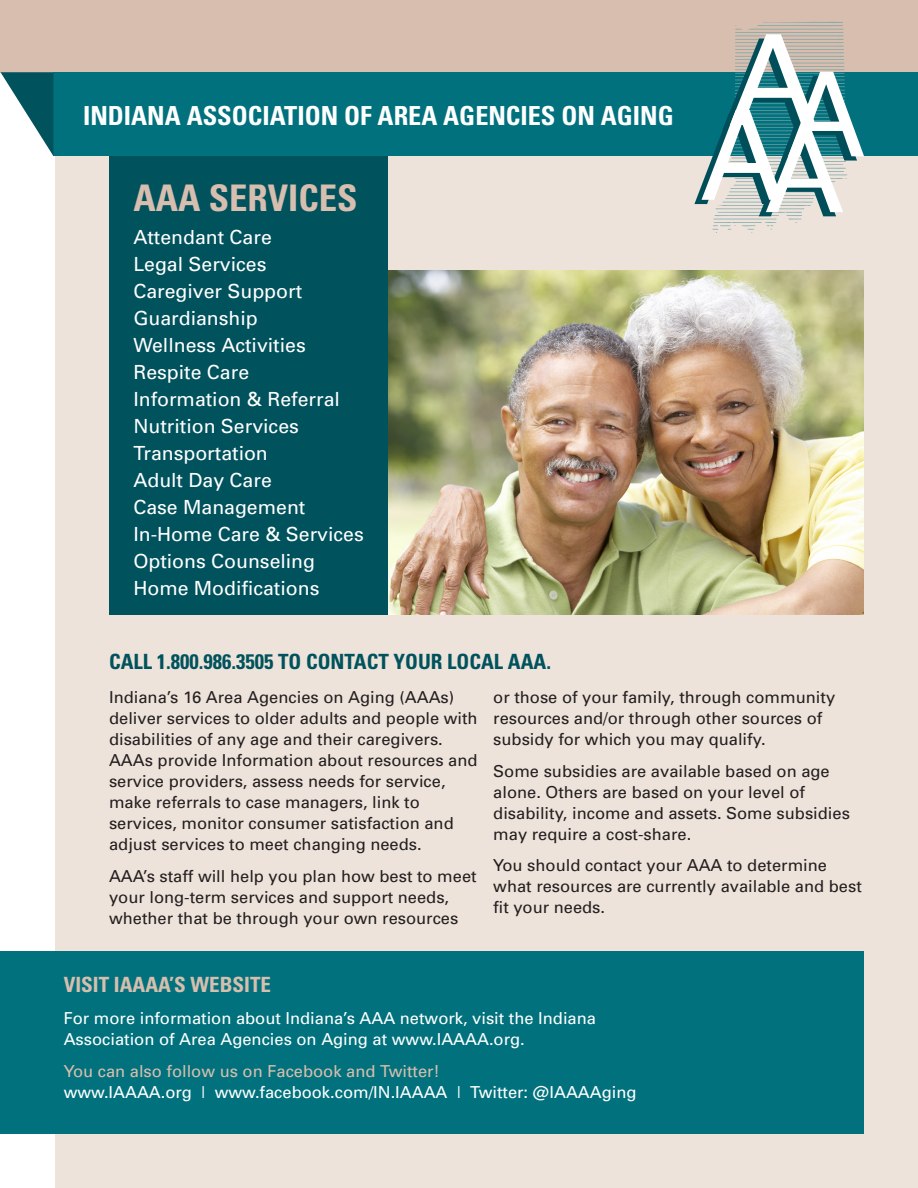
<style>
.page{position:relative;width:918px;height:1188px;background:#fff}
.page>*{position:absolute;margin:0;border:0;box-sizing:border-box;transform-origin:0 0}
.t1{font:700 condensed 36.6px "Univers";color:#d7beae}
.t2{font:700 condensed 26.25px "Univers";color:#fff}
.t3{font:700 condensed 21px "Univers";color:#00525d}
.t4{font:700 condensed 21px "Univers";color:#d7beae}
.body{font:19.5px "Univers";color:#fff}
.body-2{font:16.5px/21px "Univers";color:#231f20}
.body-3{font:16.5px/21px "Univers";color:#fff}
.s1{color:#d7beae}
</style>
<div class="page">
<div style="left:55px;top:0;width:863px;height:1188px;background:#eee3da"></div>
<img style="left:388px;top:270px;width:476px;height:345px">
<div style="left:109px;top:141px;width:279px;height:474px;background:#00525d"></div>
<div style="left:0;top:0;width:918px;height:72px;background:#d7beae"></div>
<div style="left:53px;top:72px;width:865px;height:84px;background:#01727d"></div>
<svg style="left:1px;top:72px;width:52px;height:84px"></svg>
<svg style="left:694px;top:22px;width:170px;height:211px"></svg>
<div style="left:0;top:951px;width:864px;height:183px;background:#01727d"></div>
<p class="t2" style="left:83px;top:99px;width:592px">INDIANA ASSOCIATION OF AREA AGENCIES ON AGING</p>
<p class="t1" style="left:133px;top:176px;width:226px">AAA SERVICES</p>
<p class="body" style="left:133px;top:225px;width:140px">Attendant Care</p>
<p class="body" style="left:133px;top:252px;width:135px">Legal Services</p>
<p class="body" style="left:133px;top:279px;width:170px">Caregiver Support</p>
<p class="body" style="left:133px;top:306px;width:126px">Guardianship</p>
<p class="body" style="left:133px;top:333px;width:174px">Wellness Activities</p>
<p class="body" style="left:133px;top:360px;width:117px">Respite Care</p>
<p class="body" style="left:133px;top:387px;width:208px">Information &amp; Referral</p>
<p class="body" style="left:133px;top:414px;width:167px">Nutrition Services</p>
<p class="body" style="left:133px;top:441px;width:136px">Transportation</p>
<p class="body" style="left:133px;top:468px;width:140px">Adult Day Care</p>
<p class="body" style="left:133px;top:495px;width:174px">Case Management</p>
<p class="body" style="left:133px;top:522px;width:232px">In-Home Care &amp; Services</p>
<p class="body" style="left:133px;top:549px;width:183px">Options Counseling</p>
<p class="body" style="left:133px;top:576px;width:188px">Home Modifications</p>
<p class="t3" style="left:109px;top:649px;width:443px">CALL 1.800.986.3505 TO CONTACT YOUR LOCAL AAA.</p>
<p class="body-2" style="left:109px;top:686px;width:370px">Indiana’s 16 Area Agencies on Aging (AAAs) deliver services to older adults and people with disabilities of any age and their caregivers.<br>AAAs provide Information about resources and service providers, assess needs for service, make referrals to case managers, link to services, monitor consumer satisfaction and adjust services to meet changing needs.</p>
<p class="body-2" style="left:109px;top:865px;width:369px">AAA’s staff will help you plan how best to meet your long-term services and support needs, whether that be through your own resources</p>
<p class="body-2" style="left:493px;top:686px;width:343px">or those of your family, through community resources and/or through other sources of subsidy for which you may qualify.</p>
<p class="body-2" style="left:493px;top:760px;width:358px">Some subsidies are available based on age alone. Others are based on your level of disability, income and assets. Some subsidies may require a cost-share.</p>
<p class="body-2" style="left:493px;top:855px;width:370px">You should contact your AAA to determine what resources are currently available and best fit your needs.</p>
<p class="t4" style="left:64px;top:972px;width:209px">VISIT IAAAA’S WEBSITE</p>
<p class="body-3" style="left:64px;top:1007px;width:534px">For more information about Indiana’s AAA network, visit the Indiana<br>Association of Area Agencies on Aging at www.IAAAA.org.</p>
<p class="body-3" style="left:64px;top:1060px;width:574px"><span class="s1">You can also follow us on Facebook and Twitter!<br></span>www.IAAAA.org | www.facebook.com/IN.IAAAA | Twitter: @IAAAAging</p>
</div>
